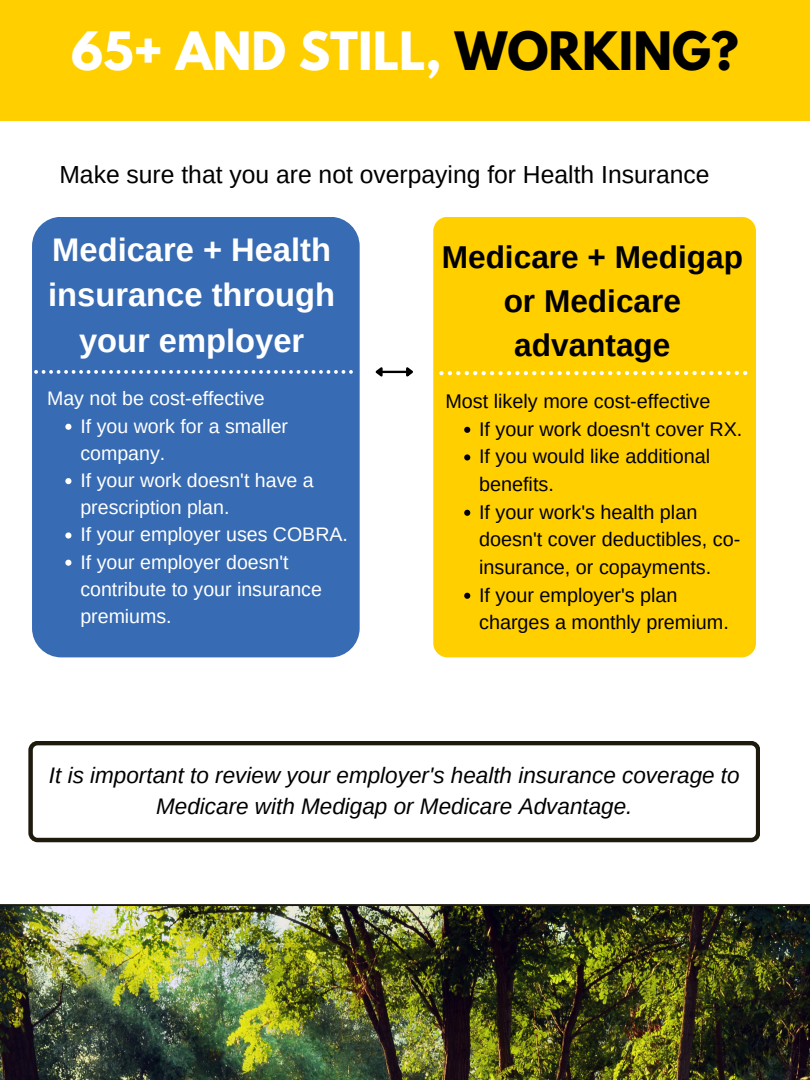
<style>
.page{position:relative;width:810px;height:1080px;background:#fff}
.page>*{position:absolute;margin:0;border:0;box-sizing:border-box;transform-origin:0 0}
.t1{font:700 46.88px "League Spartan";color:#fff}
.t2{font:700 32.69px/45.4px "Arimo";color:#fff;text-align:center}
.t3{font:700 31.62px/44.1px "Arimo";color:#000;text-align:center}
.t4{font:24.69px "Arimo";color:#000}
.t5{font:italic 22.5px/31.2px "Arimo";color:#000;text-align:center}
.t6{font:19.81px/27.6px "Arimo";color:#000}
.t7{font:19.56px/27.2px "Arimo";color:#fff}
.s1{color:#000}
</style>
<div class="page">
<hr style="left:0;top:904px;width:810px;height:2px;background:#1e1b0e">
<div style="left:433px;top:217px;width:323px;height:440px;background:#ffcf00;border-radius:14px"></div>
<div style="left:32px;top:217px;width:328px;height:440px;background:#376bb3;border-radius:29px"></div>
<hr style="left:382px;top:371px;width:25px;height:2px;background:#000">
<svg style="left:375px;top:367px;width:10px;height:10px"></svg>
<svg style="left:404px;top:367px;width:9px;height:10px"></svg>
<svg style="left:34px;top:370px;width:319px;height:4px"></svg>
<svg style="left:439px;top:371px;width:308px;height:5px"></svg>
<svg style="left:28px;top:741px;width:732px;height:101px"></svg>
<img style="left:0;top:906px;width:810px;height:174px">
<div style="left:0;top:0;width:810px;height:120px;background:#ffcf00"></div>
<svg style="left:464px;top:427px;width:6px;height:6px"></svg>
<svg style="left:464px;top:454px;width:6px;height:7px"></svg>
<svg style="left:464px;top:510px;width:6px;height:6px"></svg>
<svg style="left:464px;top:593px;width:6px;height:6px"></svg>
<svg style="left:65px;top:424px;width:6px;height:6px"></svg>
<svg style="left:65px;top:478px;width:6px;height:6px"></svg>
<svg style="left:65px;top:532px;width:6px;height:7px"></svg>
<svg style="left:65px;top:560px;width:6px;height:6px"></svg>
<p class="t1" style="left:71px;top:28px;width:669px">65+ AND STILL, <span class="s1">WORKING?</span></p>
<p class="t4" style="left:59px;top:160px;width:652px">Make sure that you are not overpaying for Health Insurance</p>
<p class="t2" style="left:48px;top:227px;width:288px">Medicare + Health insurance through your employer</p>
<p class="t7" style="left:47px;top:385px;width:219px">May not be cost-effective</p>
<p class="t7" style="left:80px;top:412px;width:209px">If you work for a smaller company.</p>
<p class="t7" style="left:80px;top:467px;width:235px">If your work doesn't have a prescription plan.</p>
<p class="t7" style="left:80px;top:521px;width:269px">If your employer uses COBRA.</p>
<p class="t7" style="left:80px;top:548px;width:243px">If your employer doesn't contribute to your insurance premiums.</p>
<p class="t3" style="left:442px;top:234px;width:303px">Medicare + Medigap or Medicare advantage</p>
<p class="t6" style="left:445px;top:387px;width:267px">Most likely more cost-effective</p>
<p class="t6" style="left:479px;top:415px;width:265px">If your work doesn't cover RX.</p>
<p class="t6" style="left:479px;top:443px;width:233px">If you would like additional benefits.</p>
<p class="t6" style="left:479px;top:498px;width:263px">If your work's health plan doesn't cover deductibles, co&shy;insurance, or copayments.</p>
<p class="t6" style="left:479px;top:581px;width:251px">If your employer's plan charges a monthly premium.</p>
<p class="t5" style="left:49px;top:760px;width:692px">It is important to review your employer's health insurance coverage to<br>Medicare with Medigap or Medicare Advantage.</p>
</div>
